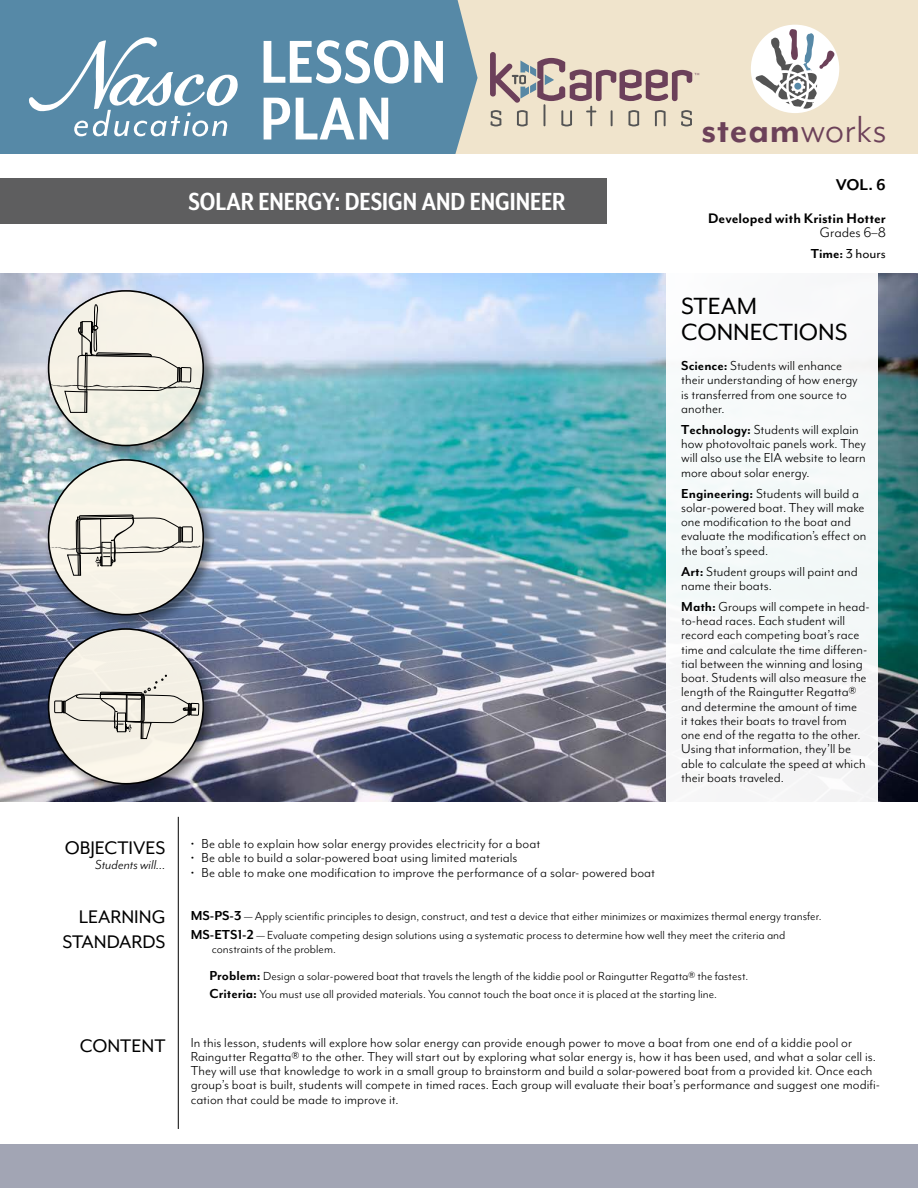
<style>
.page{position:relative;width:918px;height:1188px;background:#fff}
.page>*{position:absolute;margin:0;border:0;box-sizing:border-box;transform-origin:0 0}
.t1{font:700 69.75px/56.7px "Mr Eaves XL Mod Nar OT";letter-spacing:.01em;color:#fff}
.t2{font:700 43.5px "Mr Eaves Mod OT";color:#6c4159}
.t3{font:700 28.5px "Mr Eaves XL Mod Nar OT";color:#fff}
.t4{font:27px/25.5px "Mr Eaves Mod OT";color:#000}
.t5{font:21px/25.5px "Mr Eaves Mod OT";color:#000;text-align:right}
.t6{font:700 18px "Mr Eaves Mod OT";color:#000}
.t7{font:700 15.9px "Mr Eaves Mod OT";color:#000}
.t8{font:15.9px "Mr Eaves Mod OT";color:#000}
.t9{font:15px/14.2px "Mr Eaves Mod OT";color:#000}
.t10{font:italic 15px "Mr Eaves Mod OT";letter-spacing:.005em;color:#000}
.t11{font:15px "Mr Eaves Mod OT";color:#000}
.t12{font:13.5px/18.8px "Mr Eaves Mod OT";color:#000}
.s1{font-weight:400}
.s2{font-weight:700}
.s3{font-weight:700;font-size:15px}
</style>
<div class="page">
<img style="left:0;top:273px;width:918px;height:528px">
<div style="left:43px;top:288px;width:174px;height:173px;background:#000;opacity:.75"></div>
<div style="left:43px;top:457px;width:174px;height:173px;background:#000;opacity:.75"></div>
<div style="left:43px;top:626px;width:174px;height:173px;background:#000;opacity:.75"></div>
<div style="left:0;top:1145px;width:918px;height:43px;background:#a2a5b4"></div>
<div style="left:0;top:178px;width:606px;height:45px;background:#5e5e5f"></div>
<div style="left:0;top:0;width:918px;height:156px;background:#f0e4cc"></div>
<div style="left:0;top:0;width:478px;height:154px;background:#5689a7"></div>
<svg style="left:28px;top:37px;width:212px;height:99px;background:#759eb7"></svg>
<svg style="left:490px;top:52px;width:209px;height:74px"></svg>
<div style="left:0;top:154px;width:918px;height:11px;background:#fff"></div>
<div style="left:751px;top:25px;width:88px;height:88px;background:#fff;border-radius:50%"></div>
<svg style="left:755px;top:29px;width:80px;height:80px"></svg>
<hr style="left:178px;top:817px;width:1px;height:312px;background:#000">
<div style="left:667px;top:270px;width:211px;height:547px;background:#f6f9f9"></div>
<svg style="left:49px;top:291px;width:154px;height:155px;background:#e1e1d6"></svg>
<svg style="left:49px;top:304px;width:155px;height:109px;background:#dcdad2"></svg>
<div style="left:49px;top:460px;width:154px;height:155px;background:#fcf7e9;border-radius:50%"></div>
<svg style="left:49px;top:515px;width:152px;height:61px"></svg>
<div style="left:49px;top:629px;width:154px;height:155px;background:#f4f0e5;border-radius:50%"></div>
<svg style="left:139px;top:629px;width:38px;height:7px"></svg>
<svg style="left:54px;top:675px;width:145px;height:66px"></svg>
<h1 class="t1" style="left:260px;top:33px;width:188px">LESSON<br>PLAN</h1>
<h3 class="t3" style="left:188px;top:187px;width:379px">SOLAR ENERGY: DESIGN AND ENGINEER</h3>
<h3 class="t5" style="left:65px;top:836px;width:102px">OBJECTIVES</h3>
<p class="t10" style="left:95px;top:856px;width:72px">Students will…</p>
<p class="t9" style="left:191px;top:837px;width:351px">• Be able to explain how solar energy provides electricity for a boat</p>
<p class="t9" style="left:191px;top:851px;width:328px">• Be able to build a solar-powered boat using limited materials</p>
<p class="t9" style="left:191px;top:865px;width:466px">• Be able to make one modification to improve the performance of a solar- powered boat</p>
<h2 class="t2" style="left:701px;top:106px;width:187px">steam<span class="s1">works</span></h2>
<p class="t6" style="left:836px;top:175px;width:52px">VOL. 6</p>
<p class="t7" style="left:708px;top:210px;width:179px">Developed with Kristin Hotter</p>
<p class="t8" style="left:820px;top:224px;width:68px">Grades 6–8</p>
<p class="t11" style="left:811px;top:246px;width:77px"><span class="s2">Time:</span> 3 hours</p>
<h3 class="t4" style="left:681px;top:294px;width:168px">STEAM<br>CONNECTIONS</h3>
<p class="t9" style="left:681px;top:359px;width:178px"><span class="s2">Science:</span> Students will enhance their understanding of how energy is transferred from one source to another.</p>
<p class="t9" style="left:681px;top:423px;width:186px"><span class="s2">Technology:</span> Students will explain how photovoltaic panels work. They will also use the EIA website to learn more about solar energy.</p>
<p class="t9" style="left:681px;top:486px;width:187px"><span class="s2">Engineering:</span> Students will build a solar-powered boat. They will make one modification to the boat and evaluate the modification’s effect on the boat’s speed.</p>
<p class="t9" style="left:681px;top:564px;width:178px"><span class="s2">Art:</span> Student groups will paint and name their boats.</p>
<p class="t9" style="left:681px;top:600px;width:190px"><span class="s2">Math:</span> Groups will compete in head&shy;to-head races. Each student will record each competing boat’s race time and calculate the time differen&shy;tial between the winning and losing boat. Students will also measure the length of the Raingutter Regatta® and determine the amount of time<br>it takes their boats to travel from one end of the regatta to the other.<br>Using that information, they’ll be able to calculate the speed at which their boats traveled.</p>
<h3 class="t5" style="left:62px;top:904px;width:105px">LEARNING<br>STANDARDS</h3>
<p class="t12" style="left:191px;top:907px;width:632px"><span class="s3">MS-PS-3</span> — Apply scientific principles to design, construct, and test a device that either minimizes or maximizes thermal energy transfer.<br><span class="s3">MS-ETS1-2</span> — Evaluate competing design solutions using a systematic process to determine how well they meet the criteria and</p>
<p class="t12" style="left:210px;top:936px;width:540px;line-height:26.7px">constraints of the problem.<br><span class="s3">Problem:</span> Design a solar-powered boat that travels the length of the kiddie pool or Raingutter Regatta® the fastest.</p>
<p class="t12" style="left:210px;top:985px;width:509px"><span class="s3">Criteria:</span> You must use all provided materials. You cannot touch the boat once it is placed at the starting line.</p>
<h3 class="t5" style="left:80px;top:1033px;width:87px">CONTENT</h3>
<p class="t9" style="left:191px;top:1035px;width:691px">In this lesson, students will explore how solar energy can provide enough power to move a boat from one end of a kiddie pool or Raingutter Regatta® to the other. They will start out by exploring what solar energy is, how it has been used, and what a solar cell is.<br>They will use that knowledge to work in a small group to brainstorm and build a solar-powered boat from a provided kit. Once each group’s boat is built, students will compete in timed races. Each group will evaluate their boat’s performance and suggest one modifi&shy;cation that could be made to improve it.</p>
</div>
